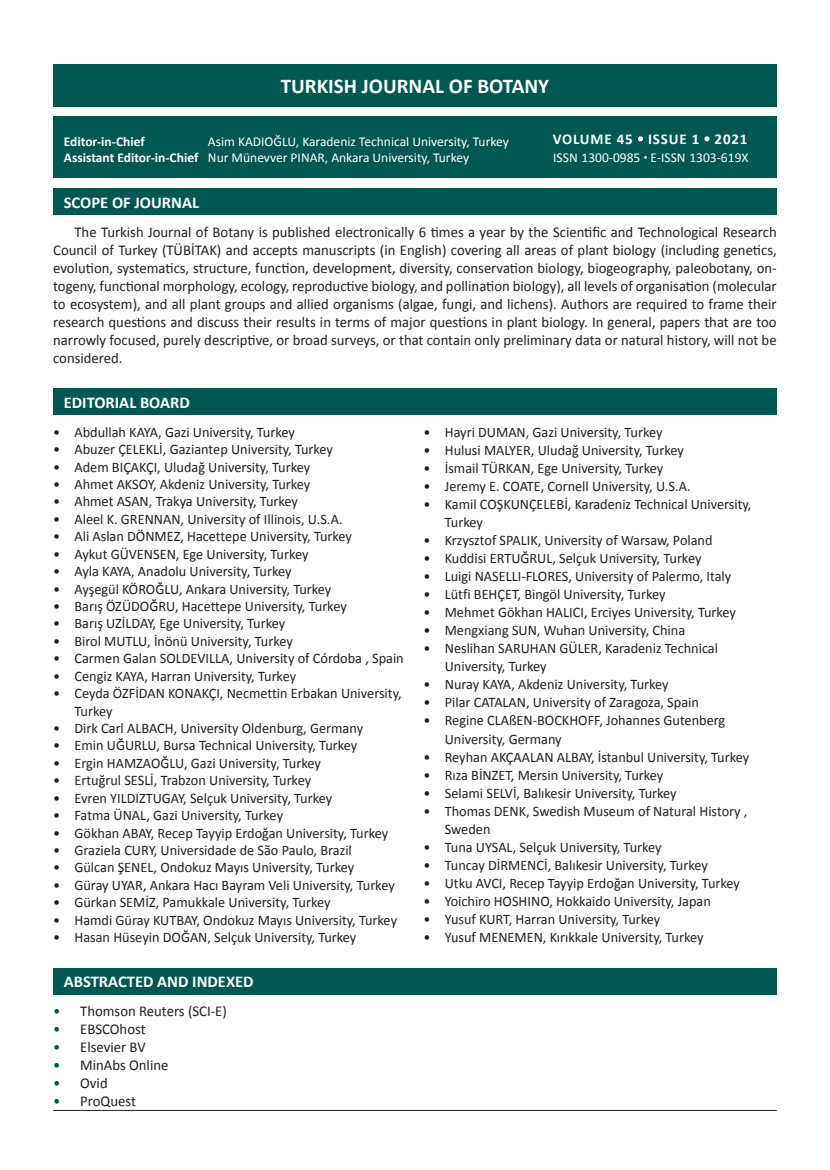
<style>
.page{position:relative;width:830px;height:1170px;background:#fff}
.page>*{position:absolute;margin:0;border:0;box-sizing:border-box;transform-origin:0 0}
.t1{font:700 21px "Calibri";color:#fff}
.t2{font:700 16.5px "Calibri";color:#fff}
.t3{font:15px/18px "Calibri";color:#231f20;text-align:justify}
.t4{font:700 15px "Calibri";letter-spacing:.055em;color:#fff}
.t5{font:14.55px/18px "Calibri";color:#231f20}
.t6{font:13.5px "Calibri";color:#fff}
.t7{font:700 13.5px "Calibri";color:#fff}
.s1{font-weight:700}
.s2{color:#005850}
</style>
<div class="page">
<div style="left:53px;top:116px;width:723px;height:62px;background:#005850"></div>
<div style="left:53px;top:967px;width:723px;height:27px;background:#005850"></div>
<div style="left:53px;top:389px;width:723px;height:26px;background:#005850"></div>
<div style="left:53px;top:188px;width:723px;height:27px;background:#005850"></div>
<div style="left:53px;top:64px;width:723px;height:42px;background:#005850"></div>
<svg style="left:638px;top:136px;width:4px;height:5px"></svg>
<svg style="left:704px;top:136px;width:5px;height:5px"></svg>
<hr style="left:53px;top:1109px;width:723px;height:1px;background:#231f20">
<p class="t1" style="left:281px;top:73px;width:270px">TURKISH JOURNAL OF BOTANY</p>
<p class="t7" style="left:64px;top:133px;width:82px">Editor-in-Chief</p>
<p class="t6" style="left:208px;top:133px;width:302px">Asim KADIOĞLU, Karadeniz Technical University, Turkey</p>
<p class="t4" style="left:552px;top:129px;width:196px">VOLUME 45 ISSUE 1 2021</p>
<p class="t6" style="left:64px;top:149px;width:406px"><span class="s1">Assistant Editor-in-Chief</span> Nur Münevver PINAR, Ankara University, Turkey</p>
<p class="t6" style="left:553px;top:149px;width:197px">ISSN 1300-0985 E-ISSN 1303-619X</p>
<p class="t2" style="left:64px;top:192px;width:137px">SCOPE OF JOURNAL</p>
<p class="t3" style="left:53px;top:222px;width:724px;text-indent:21px">The Turkish Journal of Botany is published electronically 6 times a year by the Scientific and Technological Research Council of Turkey (TÜBİTAK) and accepts manuscripts (in English) covering all areas of plant biology (including genetics, evolution, systematics, structure, function, development, diversity, conservation biology, biogeography, paleobotany, on&shy;togeny, functional morphology, ecology, reproductive biology, and pollination biology), all levels of organisation (molecular to ecosystem), and all plant groups and allied organisms (algae, fungi, and lichens). Authors are required to frame their research questions and discuss their results in terms of major questions in plant biology. In general, papers that are too narrowly focused, purely descriptive, or broad surveys, or that contain only preliminary data or natural history, will not be considered.</p>
<p class="t2" style="left:64px;top:392px;width:127px">EDITORIAL BOARD</p>
<p class="t5" style="left:53px;top:423px;width:243px">• Abdullah KAYA, Gazi University, Turkey</p>
<p class="t5" style="left:53px;top:440px;width:281px">• Abuzer ÇELEKLİ, Gaziantep University, Turkey</p>
<p class="t5" style="left:53px;top:457px;width:258px">• Adem BIÇAKÇI, Uludağ University, Turkey</p>
<p class="t5" style="left:53px;top:475px;width:258px">• Ahmet AKSOY, Akdeniz University, Turkey</p>
<p class="t5" style="left:53px;top:492px;width:246px">• Ahmet ASAN, Trakya University, Turkey</p>
<p class="t5" style="left:53px;top:510px;width:291px">• Aleel K. GRENNAN, University of Illinois, U.S.A.</p>
<p class="t5" style="left:53px;top:527px;width:300px">• Ali Aslan DÖNMEZ, Hacettepe University, Turkey</p>
<p class="t5" style="left:53px;top:545px;width:257px">• Aykut GÜVENSEN, Ege University, Turkey</p>
<p class="t5" style="left:53px;top:562px;width:240px">• Ayla KAYA, Anadolu University, Turkey</p>
<p class="t5" style="left:53px;top:579px;width:279px">• Ayşegül KÖROĞLU, Ankara University, Turkey</p>
<p class="t5" style="left:53px;top:597px;width:295px">• Barış ÖZÜDOĞRU, Hacettepe University, Turkey</p>
<p class="t5" style="left:53px;top:614px;width:233px">• Barış UZİLDAY, Ege University, Turkey</p>
<p class="t5" style="left:53px;top:632px;width:241px">• Birol MUTLU, İnönü University, Turkey</p>
<p class="t5" style="left:53px;top:649px;width:352px">• Carmen Galan SOLDEVILLA, University of Córdoba , Spain</p>
<p class="t5" style="left:53px;top:666px;width:244px">• Cengiz KAYA, Harran University, Turkey</p>
<p class="t5" style="left:74px;top:684px;width:328px;line-height:17.4px;text-indent:-21px">• Ceyda ÖZFİDAN KONAKÇI, Necmettin Erbakan University,<br>Turkey</p>
<p class="t5" style="left:53px;top:719px;width:311px">• Dirk Carl ALBACH, University Oldenburg, Germany</p>
<p class="t5" style="left:53px;top:736px;width:305px">• Emin UĞURLU, Bursa Technical University, Turkey</p>
<p class="t5" style="left:53px;top:754px;width:269px">• Ergin HAMZAOĞLU, Gazi University, Turkey</p>
<p class="t5" style="left:53px;top:771px;width:259px">• Ertuğrul SESLİ, Trabzon University, Turkey</p>
<p class="t5" style="left:53px;top:788px;width:280px">• Evren YILDIZTUGAY, Selçuk University, Turkey</p>
<p class="t5" style="left:53px;top:806px;width:231px">• Fatma ÜNAL, Gazi University, Turkey</p>
<p class="t5" style="left:53px;top:823px;width:336px">• Gökhan ABAY, Recep Tayyip Erdoğan University, Turkey</p>
<p class="t5" style="left:53px;top:841px;width:300px">• Graziela CURY, Universidade de São Paulo, Brazil</p>
<p class="t5" style="left:53px;top:858px;width:302px">• Gülcan ŞENEL, Ondokuz Mayıs University, Turkey</p>
<p class="t5" style="left:53px;top:876px;width:343px">• Güray UYAR, Ankara Hacı Bayram Veli University, Turkey</p>
<p class="t5" style="left:53px;top:893px;width:279px">• Gürkan SEMİZ, Pamukkale University, Turkey</p>
<p class="t5" style="left:53px;top:910px;width:345px">• Hamdi Güray KUTBAY, Ondokuz Mayıs University, Turkey</p>
<p class="t5" style="left:53px;top:928px;width:304px">• Hasan Hüseyin DOĞAN, Selçuk University, Turkey</p>
<p class="t2" style="left:64px;top:971px;width:191px">ABSTRACTED AND INDEXED</p>
<p class="t3" style="left:53px;top:1002px;width:175px"><span class="s2">•</span> Thomson Reuters (SCI-E)</p>
<p class="t3" style="left:53px;top:1020px;width:94px"><span class="s2">•</span> EBSCOhost</p>
<p class="t3" style="left:53px;top:1038px;width:94px"><span class="s2">•</span> Elsevier BV</p>
<p class="t3" style="left:53px;top:1056px;width:117px"><span class="s2">•</span> MinAbs Online</p>
<p class="t3" style="left:53px;top:1074px;width:56px"><span class="s2">•</span> Ovid</p>
<p class="t3" style="left:53px;top:1092px;width:84px"><span class="s2">•</span> ProQuest</p>
<p class="t5" style="left:423px;top:423px;width:240px">• Hayri DUMAN, Gazi University, Turkey</p>
<p class="t5" style="left:423px;top:441px;width:262px">• Hulusi MALYER, Uludağ University, Turkey</p>
<p class="t5" style="left:423px;top:459px;width:241px">• İsmail TÜRKAN, Ege University, Turkey</p>
<p class="t5" style="left:423px;top:477px;width:268px">• Jeremy E. COATE, Cornell University, U.S.A.</p>
<p class="t5" style="left:444px;top:495px;width:308px;text-indent:-21px">• Kamil COŞKUNÇELEBİ, Karadeniz Technical University,<br>Turkey</p>
<p class="t5" style="left:423px;top:531px;width:290px">• Krzysztof SPALIK, University of Warsaw, Poland</p>
<p class="t5" style="left:423px;top:549px;width:279px">• Kuddisi ERTUĞRUL, Selçuk University, Turkey</p>
<p class="t5" style="left:423px;top:567px;width:309px">• Luigi NASELLI-FLORES, University of Palermo, Italy</p>
<p class="t5" style="left:423px;top:585px;width:243px">• Lütfi BEHÇET, Bingöl University, Turkey</p>
<p class="t5" style="left:423px;top:603px;width:314px">• Mehmet Gökhan HALICI, Erciyes University, Turkey</p>
<p class="t5" style="left:423px;top:621px;width:263px">• Mengxiang SUN, Wuhan University, China</p>
<p class="t5" style="left:444px;top:639px;width:274px;text-indent:-21px">• Neslihan SARUHAN GÜLER, Karadeniz Technical<br>University, Turkey</p>
<p class="t5" style="left:423px;top:675px;width:246px">• Nuray KAYA, Akdeniz University, Turkey</p>
<p class="t5" style="left:423px;top:693px;width:277px">• Pilar CATALAN, University of Zaragoza, Spain</p>
<p class="t5" style="left:444px;top:711px;width:282px;text-indent:-21px">• Regine CLAßEN-BOCKHOFF, Johannes Gutenberg<br>University, Germany</p>
<p class="t5" style="left:423px;top:747px;width:327px">• Reyhan AKÇAALAN ALBAY, İstanbul University, Turkey</p>
<p class="t5" style="left:423px;top:765px;width:241px">• Rıza BİNZET, Mersin University, Turkey</p>
<p class="t5" style="left:423px;top:783px;width:254px">• Selami SELVİ, Balıkesir University, Turkey</p>
<p class="t5" style="left:444px;top:801px;width:304px;text-indent:-21px">• Thomas DENK, Swedish Museum of Natural History ,<br>Sweden</p>
<p class="t5" style="left:423px;top:838px;width:239px">• Tuna UYSAL, Selçuk University, Turkey</p>
<p class="t5" style="left:423px;top:856px;width:286px">• Tuncay DİRMENCİ, Balıkesir University, Turkey</p>
<p class="t5" style="left:423px;top:874px;width:318px">• Utku AVCI, Recep Tayyip Erdoğan University, Turkey</p>
<p class="t5" style="left:423px;top:892px;width:289px">• Yoichiro HOSHINO, Hokkaido University, Japan</p>
<p class="t5" style="left:423px;top:910px;width:238px">• Yusuf KURT, Harran University, Turkey</p>
<p class="t5" style="left:423px;top:928px;width:281px">• Yusuf MENEMEN, Kırıkkale University, Turkey</p>
</div>
